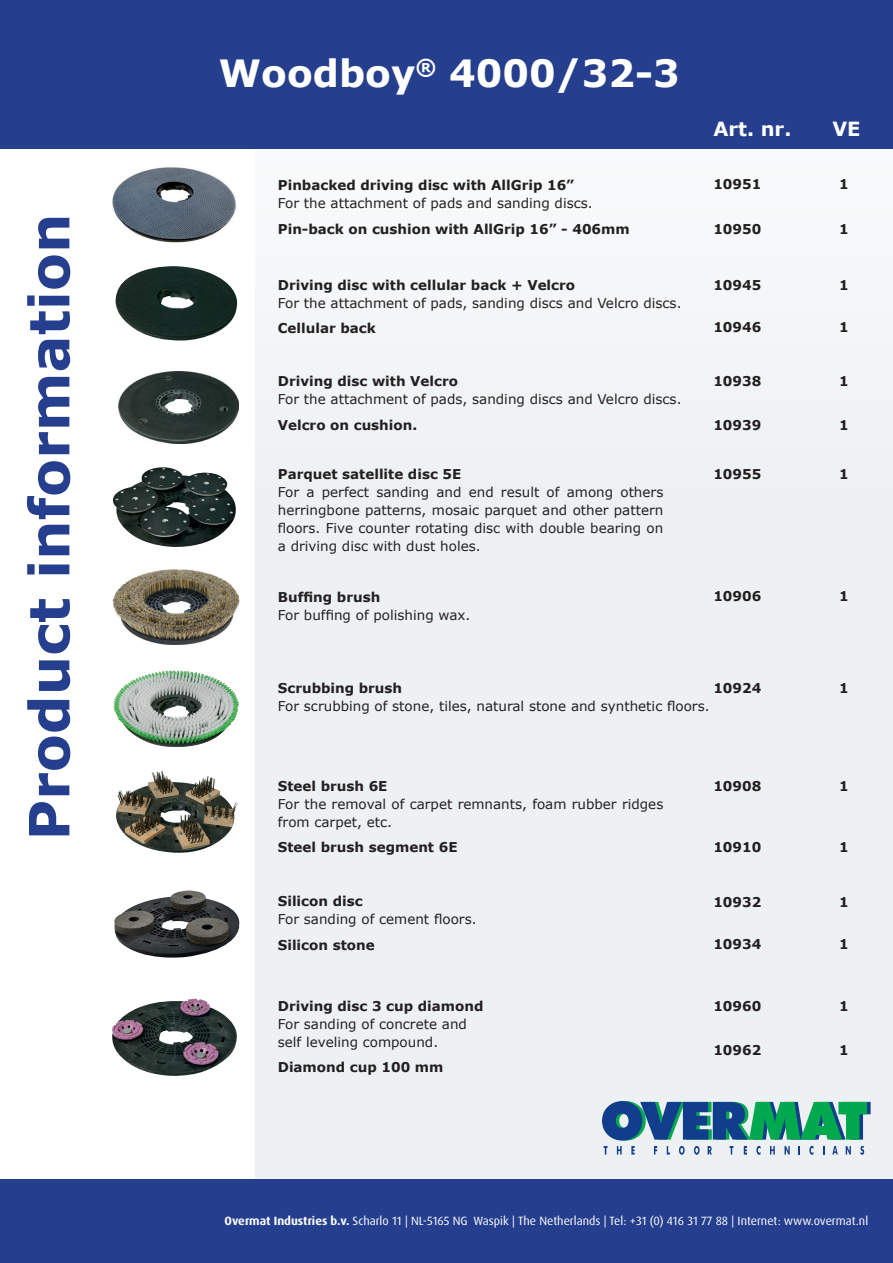
<style>
.page{position:relative;width:893px;height:1263px;background:#fff}
.page>*{position:absolute;margin:0;border:0;box-sizing:border-box;transform-origin:0 0}
.t1{font:700 55.5px "Verdana";color:#253f8e}
.t2{font:700 37.5px "Verdana";color:#fff}
.t3{font:700 19.5px "Verdana";color:#fff}
.t4{font:13.5px/18px "Verdana";color:#231f20}
.t5{font:700 13.5px "Verdana";color:#231f20}
.t6{font:12px "Dax Pro";color:#fff}
.s1{font-weight:700}
</style>
<div class="page">
<div style="left:256px;top:149px;width:637px;height:1030px;background:#edf1f3"></div>
<div style="left:0;top:0;width:893px;height:149px;background:#253f8e"></div>
<svg style="left:860px;top:1146px;width:4px;height:9px"></svg>
<svg style="left:846px;top:1146px;width:5px;height:8px"></svg>
<svg style="left:832px;top:1146px;width:6px;height:8px"></svg>
<svg style="left:809px;top:1146px;width:4px;height:9px"></svg>
<svg style="left:798px;top:1146px;width:2px;height:8px"></svg>
<svg style="left:784px;top:1146px;width:6px;height:8px"></svg>
<svg style="left:770px;top:1146px;width:5px;height:8px"></svg>
<svg style="left:756px;top:1146px;width:4px;height:9px"></svg>
<svg style="left:744px;top:1146px;width:3px;height:8px"></svg>
<svg style="left:730px;top:1146px;width:3px;height:8px"></svg>
<svg style="left:708px;top:1146px;width:4px;height:8px"></svg>
<svg style="left:694px;top:1146px;width:6px;height:9px"></svg>
<svg style="left:679px;top:1146px;width:6px;height:9px"></svg>
<svg style="left:667px;top:1146px;width:3px;height:8px"></svg>
<svg style="left:654px;top:1146px;width:3px;height:8px"></svg>
<svg style="left:631px;top:1146px;width:4px;height:8px"></svg>
<svg style="left:617px;top:1146px;width:5px;height:8px"></svg>
<svg style="left:604px;top:1146px;width:3px;height:8px"></svg>
<svg style="left:602px;top:1101px;width:269px;height:39px"></svg>
<div style="left:0;top:1179px;width:893px;height:84px;background:#253f8e"></div>
<img style="left:112px;top:167px;width:124px;height:76px">
<img style="left:114px;top:890px;width:125px;height:68px">
<svg style="left:153px;top:771px;width:9px;height:10px"></svg>
<img style="left:115px;top:266px;width:123px;height:75px">
<img style="left:119px;top:372px;width:120px;height:72px">
<img style="left:113px;top:467px;width:123px;height:80px">
<img style="left:113px;top:570px;width:127px;height:75px">
<img style="left:113px;top:671px;width:125px;height:76px">
<img style="left:112px;top:999px;width:125px;height:77px">
<h1 class="t1" style="left:13px;top:840px;width:628px;rotate:-90deg">Product information</h1>
<h2 class="t2" style="left:219px;top:49px;width:462px">Woodboy<sup>®</sup> 4000/32-3</h2>
<p class="t5" style="left:278px;top:177px;width:298px">Pinbacked driving disc with AllGrip 16”</p>
<p class="t4" style="left:278px;top:195px;width:316px">For the attachment of pads and sanding discs.</p>
<p class="t5" style="left:278px;top:220px;width:353px">Pin-back on cushion with AllGrip 16” - 406mm</p>
<p class="t5" style="left:278px;top:276px;width:299px">Driving disc with cellular back + Velcro</p>
<p class="t4" style="left:278px;top:294px;width:405px">For the attachment of pads, sanding discs and Velcro discs.</p>
<p class="t5" style="left:278px;top:319px;width:99px">Cellular back</p>
<p class="t5" style="left:278px;top:373px;width:182px">Driving disc with Velcro</p>
<p class="t4" style="left:278px;top:391px;width:405px">For the attachment of pads, sanding discs and Velcro discs.</p>
<p class="t5" style="left:278px;top:416px;width:141px">Velcro on cushion.</p>
<p class="t5" style="left:278px;top:465px;width:185px">Parquet satellite disc 5E</p>
<p class="t4" style="left:278px;top:483px;width:387px;text-align:justify">For a perfect sanding and end result of among others herringbone patterns, mosaic parquet and other pattern floors. Five counter rotating disc with double bearing on a driving disc with dust holes.</p>
<p class="t5" style="left:278px;top:588px;width:104px">Buffing brush</p>
<p class="t4" style="left:278px;top:606px;width:194px">For buffing of polishing wax.</p>
<h3 class="t3" style="left:713px;top:116px;width:80px">Art. nr.</h3>
<h3 class="t3" style="left:832px;top:116px;width:30px">VE</h3>
<p class="t5" style="left:713px;top:176px;width:49px">10951</p>
<p class="t5" style="left:713px;top:220px;width:49px">10950</p>
<p class="t5" style="left:713px;top:276px;width:49px">10945</p>
<p class="t5" style="left:713px;top:319px;width:49px">10946</p>
<p class="t5" style="left:713px;top:372px;width:49px">10938</p>
<p class="t5" style="left:713px;top:416px;width:49px">10939</p>
<p class="t5" style="left:713px;top:465px;width:49px">10955</p>
<p class="t5" style="left:713px;top:588px;width:49px">10906</p>
<p class="t5" style="left:839px;top:176px;width:11px">1</p>
<p class="t5" style="left:839px;top:220px;width:11px">1</p>
<p class="t5" style="left:839px;top:276px;width:11px">1</p>
<p class="t5" style="left:839px;top:319px;width:11px">1</p>
<p class="t5" style="left:839px;top:372px;width:11px">1</p>
<p class="t5" style="left:839px;top:416px;width:11px">1</p>
<p class="t5" style="left:839px;top:465px;width:11px">1</p>
<p class="t5" style="left:839px;top:588px;width:11px">1</p>
<p class="t5" style="left:278px;top:679px;width:126px">Scrubbing brush</p>
<p class="t4" style="left:278px;top:697px;width:433px">For scrubbing of stone, tiles, natural stone and synthetic floors.</p>
<p class="t5" style="left:713px;top:679px;width:49px">10924</p>
<p class="t5" style="left:278px;top:777px;width:111px">Steel brush 6E</p>
<p class="t4" style="left:278px;top:795px;width:387px">For the removal of carpet remnants, foam rubber ridges from carpet, etc.</p>
<p class="t5" style="left:278px;top:838px;width:181px">Steel brush segment 6E</p>
<p class="t5" style="left:278px;top:893px;width:86px">Silicon disc</p>
<p class="t4" style="left:278px;top:911px;width:200px">For sanding of cement floors.</p>
<p class="t5" style="left:278px;top:936px;width:98px">Silicon stone</p>
<p class="t5" style="left:278px;top:997px;width:207px">Driving disc 3 cup diamond</p>
<p class="t4" style="left:278px;top:1015px;width:191px">For sanding of concrete and self leveling compound.</p>
<p class="t5" style="left:278px;top:1058px;width:167px">Diamond cup 100 mm</p>
<p class="t5" style="left:713px;top:778px;width:49px">10908</p>
<p class="t5" style="left:713px;top:838px;width:49px">10910</p>
<p class="t5" style="left:713px;top:893px;width:49px">10932</p>
<p class="t5" style="left:713px;top:935px;width:49px">10934</p>
<p class="t5" style="left:713px;top:997px;width:49px">10960</p>
<p class="t5" style="left:713px;top:1041px;width:49px">10962</p>
<p class="t5" style="left:839px;top:679px;width:11px">1</p>
<p class="t5" style="left:839px;top:778px;width:11px">1</p>
<p class="t5" style="left:839px;top:838px;width:11px">1</p>
<p class="t5" style="left:839px;top:893px;width:11px">1</p>
<p class="t5" style="left:839px;top:935px;width:11px">1</p>
<p class="t5" style="left:839px;top:997px;width:11px">1</p>
<p class="t5" style="left:839px;top:1041px;width:11px">1</p>
<p class="t6" style="left:225px;top:1212px;width:645px"><span class="s1">Overmat Industries b.v.</span> Scharlo 11 | NL-5165 NG Waspik | The Netherlands | Tel: +31 (0) 416 31 77 88 | Internet: www.overmat.nl</p>
</div>
